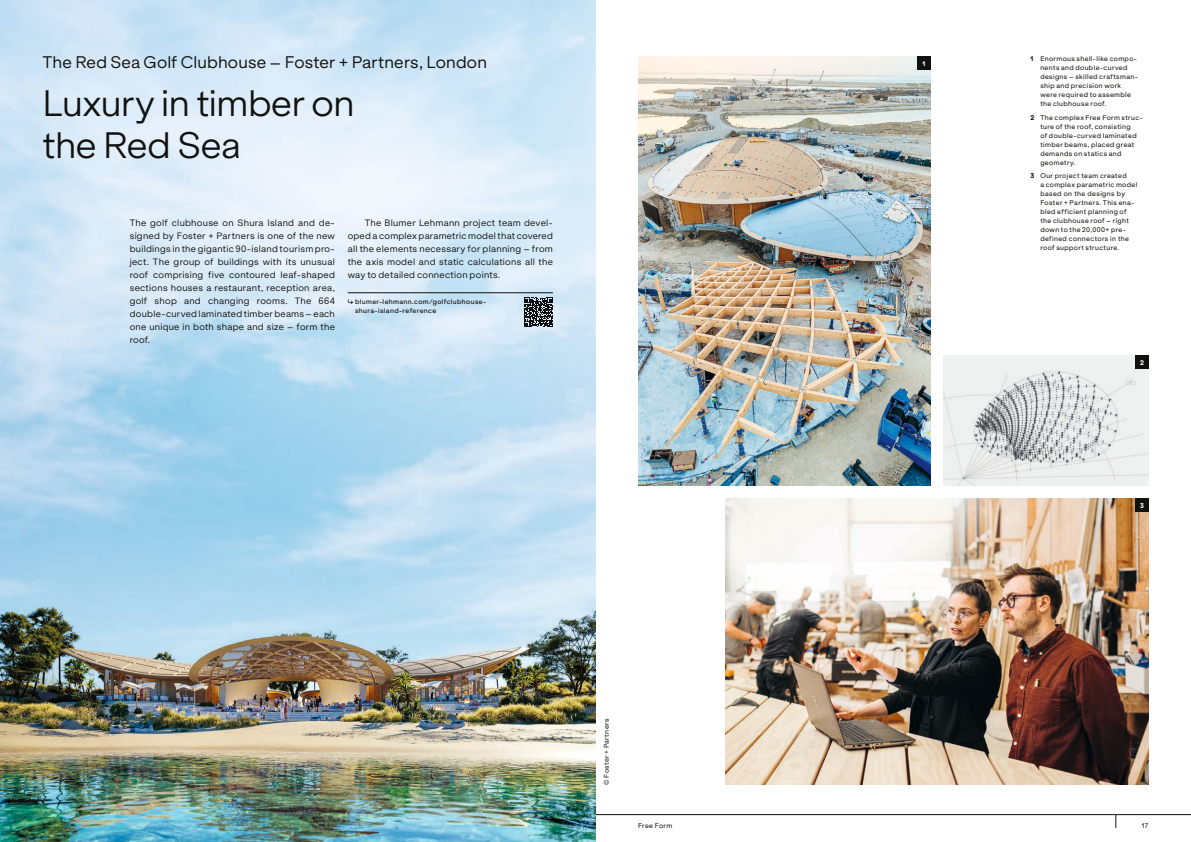
<style>
.page{position:relative;width:1191px;height:842px;background:#fff}
.page>*{position:absolute;margin:0;border:0;box-sizing:border-box;transform-origin:0 0}
.t1{font:300 35px/42px "ES Klarheit Grotesk";letter-spacing:-.01em;color:#11110f}
.t2{font:16px "ES Klarheit Grotesk";letter-spacing:.01em;color:#11110f}
.t3{font:8.8px/13px "ES Klarheit Grotesk";letter-spacing:.03em;color:#11110f;text-align:justify}
.t4{font:6.5px/9px "ES Klarheit Grotesk";letter-spacing:.055em;color:#11110f}
.t5{font:500 6.5px/9px "ES Klarheit Grotesk";letter-spacing:.06em;color:#11110f}
.t6{font:800 6.5px "ES Klarheit Grotesk";color:#fff}
.s1{font-weight:800}
</style>
<div class="page">
<hr style="left:595px;top:814px;width:520px;height:1px;background:#11110f">
<hr style="left:1115px;top:814px;width:76px;height:1px;background:#11110f">
<svg style="left:1115px;top:815px;width:1px;height:13px"></svg>
<img style="left:0;top:0;width:595px;height:842px">
<img style="left:725px;top:499px;width:423px;height:286px">
<img style="left:943px;top:356px;width:205px;height:130px">
<hr style="left:348px;top:293px;width:205px;height:1px;background:#11110f">
<svg style="left:524px;top:298px;width:29px;height:29px"></svg>
<img style="left:638px;top:57px;width:292px;height:429px">
<div style="left:1135px;top:499px;width:13px;height:13px;background:#11110f"></div>
<div style="left:917px;top:57px;width:13px;height:13px;background:#11110f"></div>
<div style="left:1135px;top:356px;width:13px;height:13px;background:#11110f"></div>
<h2 class="t2" style="left:43px;top:49px;width:446px">The Red Sea Golf Clubhouse – Foster + Partners, London</h2>
<h1 class="t1" style="left:43px;top:79px;width:313px">Luxury in timber on the Red Sea</h1>
<p class="t3" style="left:130px;top:215px;width:207px">The golf clubhouse on Shura Island and de&shy;signed by Foster + Partners is one of the new buildings in the gigantic 90-island tourism pro&shy;ject. The group of buildings with its unusual roof comprising five contoured leaf-shaped sections houses a restaurant, reception area, golf shop and changing rooms. The 664 double-curved laminated timber beams – each one unique in both shape and size – form the roof.</p>
<p class="t3" style="left:348px;top:215px;width:207px;text-indent:17px">The Blumer Lehmann project team devel&shy;oped a complex parametric model that covered all the elements necessary for planning – from the axis model and static calculations all the way to detailed connection points.</p>
<p class="t5" style="left:355px;top:296px;width:133px;text-indent:-7px">↳ blumer-lehmann.com/golfclubhouse&shy;shura-island-reference</p>
<p class="t6" style="left:922px;top:58px;width:5px">1</p>
<p class="t4" style="left:1040px;top:54px;width:99px;text-indent:-10px"><span class="s1">1</span> Enormous shell-like compo&shy;nents and double-curved designs – skilled craftsman&shy;ship and precision work were required to assemble the clubhouse roof.</p>
<p class="t4" style="left:1040px;top:112px;width:104px;text-indent:-10px"><span class="s1">2</span> The complex Free Form struc&shy;ture of the roof, consisting<br>of double-curved laminated timber beams, placed great demands on statics and geometry.</p>
<p class="t4" style="left:1040px;top:170px;width:99px;text-indent:-10px"><span class="s1">3</span> Our project team created<br>a complex parametric model based on the designs by<br>Foster + Partners. This ena&shy;bled efficient planning of the clubhouse roof – right down to the 20,000+ pre&shy;defined connectors in the roof support structure.</p>
<p class="t6" style="left:1140px;top:357px;width:5px">2</p>
<p class="t6" style="left:1140px;top:500px;width:5px">3</p>
<p class="t4" style="left:601px;top:785px;width:67px;rotate:-90deg">© Foster + Partners</p>
<p class="t4" style="left:638px;top:820px;width:36px">Free Form</p>
<p class="t4" style="left:1141px;top:820px;width:8px">17</p>
</div>
